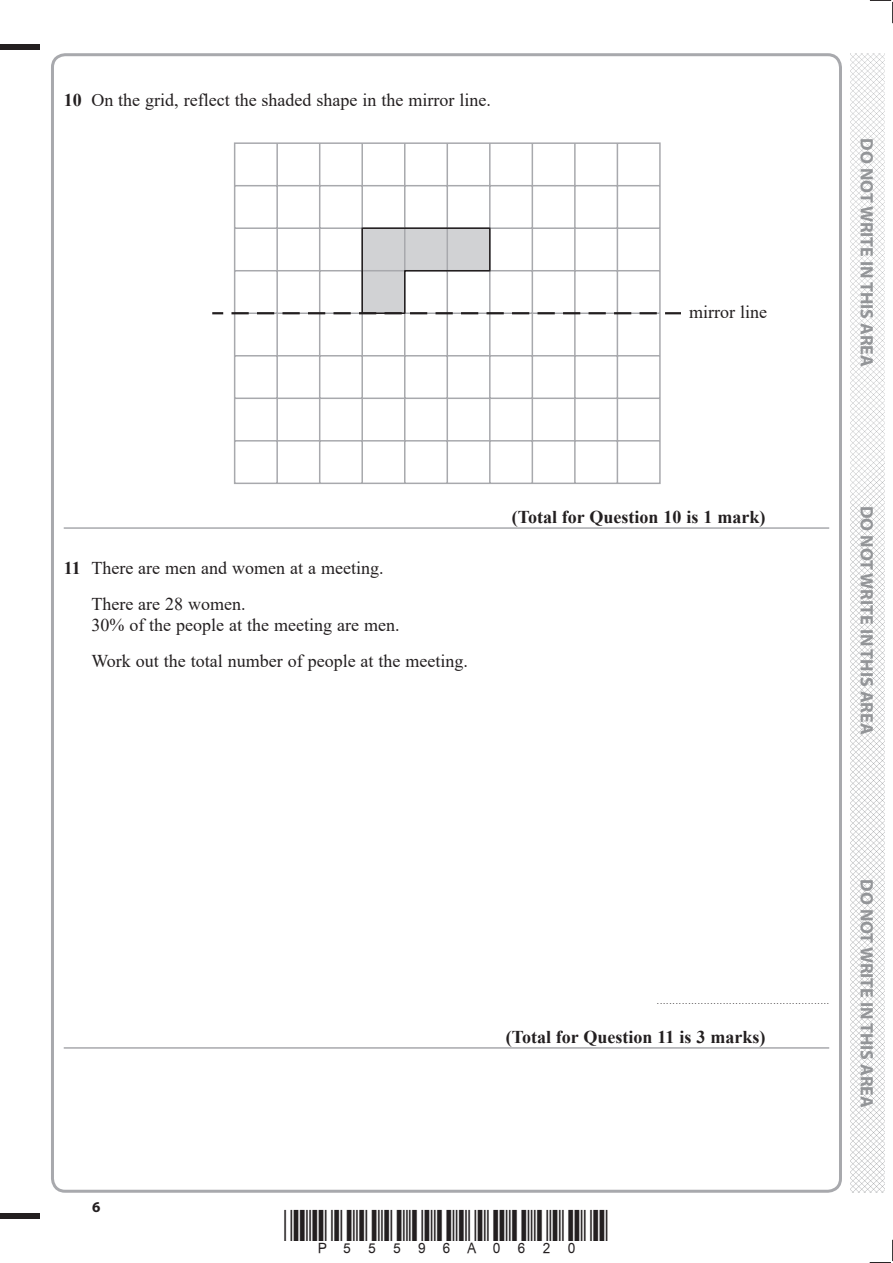
<style>
.page{position:relative;width:893px;height:1263px;background:#fff}
.page>*{position:absolute;margin:0;border:0;box-sizing:border-box;transform-origin:0 0}
.t1{font:18px/36px "Times New Roman";color:#231f20}
.t2{font:700 18px "Myriad Pro";color:#939598}
.t3{font:700 18px "Times New Roman";color:#231f20}
.t4{font:700 15px "Myriad Pro";color:#231f20}
.t5{font:9px "Times New Roman";color:#231f20}
.s1{font-weight:700}
</style>
<div class="page">
<div style="left:0;top:44px;width:40px;height:5px;background:#231f20"></div>
<div style="left:0;top:1214px;width:40px;height:5px;background:#231f20"></div>
<svg style="left:870px;top:0;width:23px;height:23px"></svg>
<svg style="left:870px;top:1240px;width:23px;height:23px"></svg>
<img style="left:850px;top:53px;width:34px;height:1140px">
<hr style="left:64px;top:527px;width:765px;height:2px;background:#a8a9ad">
<hr style="left:64px;top:1047px;width:765px;height:2px;background:#a8a9ad">
<svg style="left:234px;top:142px;width:427px;height:342px"></svg>
<svg style="left:213px;top:227px;width:467px;height:88px"></svg>
<p class="t1" style="left:64px;top:82px;width:429px"><span class="s1">10</span> On the grid, reflect the shaded shape in the mirror line.</p>
<p class="t1" style="left:689px;top:294px;width:79px">mirror line</p>
<p class="t1" style="left:91px;top:550px;width:294px;text-indent:-28px"><span class="s1">11</span> There are men and women at a meeting.<br>There are 28 women.</p>
<p class="t1" style="left:91px;top:607px;width:378px">30% of the people at the meeting are men.<br>Work out the total number of people at the meeting.</p>
<p class="t3" style="left:512px;top:507px;width:255px">(Total for Question 10 is 1 mark)</p>
<p class="t2" style="left:873px;top:138px;width:230px;rotate:90deg">DO NOT WRITE IN THIS AREA</p>
<p class="t2" style="left:873px;top:506px;width:230px;rotate:90deg">DO NOT WRITE IN THIS AREA</p>
<p class="t4" style="left:92px;top:1201px;width:10px">6</p>
<p class="t5" style="left:657px;top:996px;width:174px">.......................................................</p>
<p class="t3" style="left:506px;top:1027px;width:261px">(Total for Question 11 is 3 marks)</p>
<p class="t2" style="left:873px;top:879px;width:230px;rotate:90deg">DO NOT WRITE IN THIS AREA</p>
</div>
